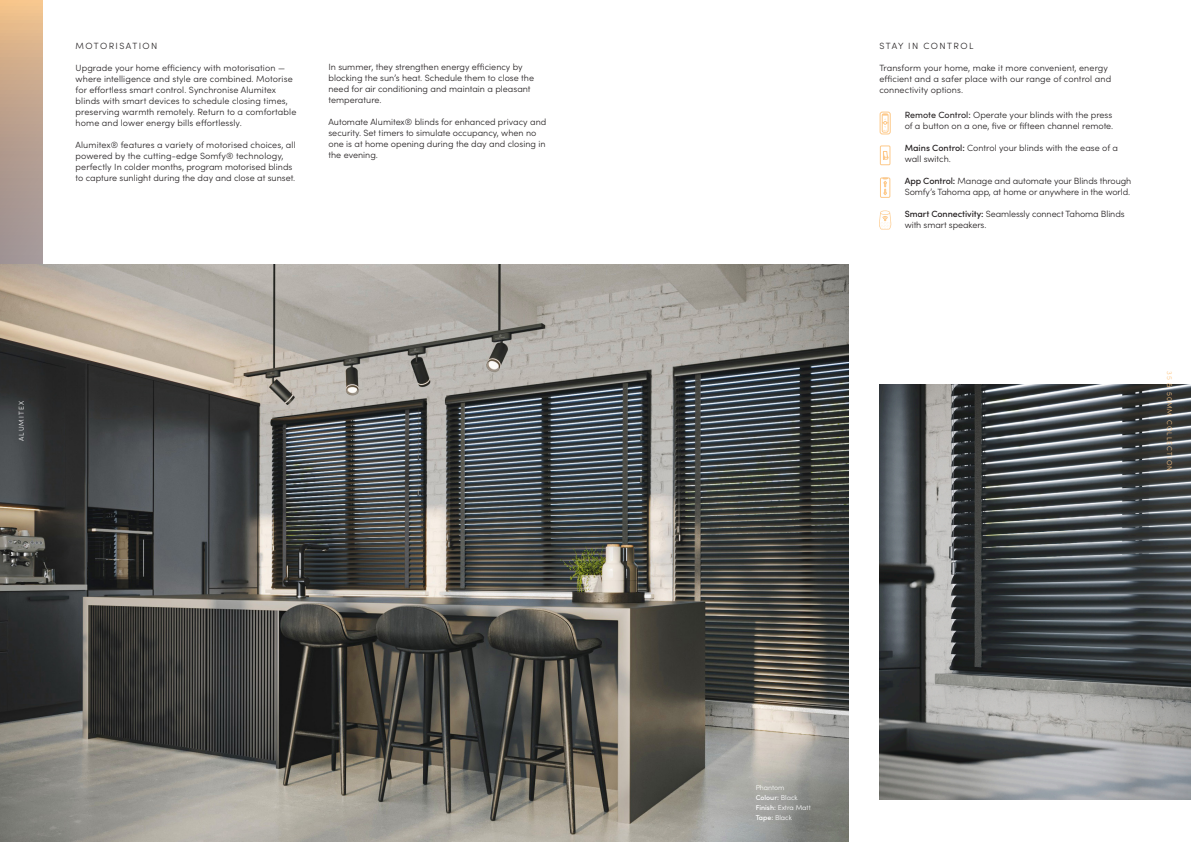
<style>
.page{position:relative;width:1191px;height:842px;background:#fff}
.page>*{position:absolute;margin:0;border:0;box-sizing:border-box;transform-origin:0 0}
.t1{font:300 9px/11px "Sofia Pro";color:#231f20}
.t2{font:300 9px "Sofia Pro";letter-spacing:.16em;color:#231f20}
.t3{font:300 7px/10px "Sofia Pro";color:#fff}
.t4{font:300 7px "Sofia Pro";letter-spacing:.15em;color:#fdc888}
.t5{font:500 7px "Sofia Pro";color:#fff}
.t6{font:300 7px "Sofia Pro";letter-spacing:.15em;color:#fff}
.s1{font-weight:400}
.s2{font-weight:500}
.s3{font-weight:300}
</style>
<div class="page">
<svg style="left:0;top:0;width:43px;height:265px;background:#bfa490"></svg>
<img style="left:879px;top:384px;width:312px;height:415px">
<img style="left:0;top:265px;width:848px;height:577px">
<div style="left:880px;top:178px;width:10px;height:20px;border:1px solid #fdc888"></div>
<svg style="left:882px;top:178px;width:6px;height:17px"></svg>
<div style="left:880px;top:146px;width:10px;height:19px;border:1px solid #fdc888"></div>
<svg style="left:883px;top:151px;width:5px;height:9px"></svg>
<div style="left:880px;top:112px;width:10px;height:22px;border:1px solid #fdc888;border-radius:2px"></div>
<div style="left:882px;top:114px;width:6px;height:18px;border:1px solid #fdc888"></div>
<svg style="left:882px;top:114px;width:6px;height:17px"></svg>
<svg style="left:879px;top:210px;width:12px;height:19px"></svg>
<p class="t2" style="left:76px;top:39px;width:83px">MOTORISATION</p>
<p class="t1" style="left:76px;top:62px;width:222px">Upgrade your home efficiency with motorisation — where intelligence and style are combined. Motorise for effortless smart control. Synchronise Alumitex blinds with smart devices to schedule closing times, preserving warmth remotely. Return to a comfortable home and lower energy bills effortlessly.</p>
<p class="t1" style="left:76px;top:139px;width:222px">Alumitex® features a variety of motorised choices, all powered by the cutting-edge Somfy® technology, perfectly In colder months, program motorised blinds to capture sunlight during the day and close at sunset.</p>
<p class="t1" style="left:328px;top:60px;width:207px">In summer, they strengthen energy efficiency by blocking the sun’s heat. Schedule them to close the need for air conditioning and maintain a pleasant temperature.</p>
<p class="t1" style="left:328px;top:115px;width:219px">Automate Alumitex® blinds for enhanced privacy and security. Set timers to simulate occupancy, when no one is at home opening during the day and closing in the evening.</p>
<p class="t6" style="left:16px;top:441px;width:41px;rotate:-90deg">ALUMITEX</p>
<p class="t2" style="left:879px;top:39px;width:96px">STAY IN CONTROL</p>
<p class="t1" style="left:879px;top:62px;width:233px">Transform your home, make it more convenient, energy efficient and a safer place with our range of control and connectivity options.</p>
<p class="t1" style="left:904px;top:109px;width:210px"><span class="s1">Remote Control:</span> Operate your blinds with the press of a button on a one, five or fifteen channel remote.</p>
<p class="t1" style="left:904px;top:142px;width:215px"><span class="s2">Mains Control:</span> Control your blinds with the ease of a wall switch.</p>
<p class="t1" style="left:904px;top:175px;width:228px"><span class="s2">App Control:</span> Manage and automate your Blinds through<br>Somfy’s Tahoma app, at home or anywhere in the world.</p>
<p class="t1" style="left:904px;top:208px;width:221px"><span class="s2">Smart Connectivity:</span> Seamlessly connect Tahoma Blinds with smart speakers.</p>
<p class="t4" style="left:1174px;top:371px;width:102px;rotate:90deg">35 &amp; 50MM COLLECTION</p>
<p class="t3" style="left:755px;top:782px;width:57px">Phantom<br><span class="s2">Colour:</span> Black<br><span class="s2">Finish:</span> Extra Matt</p>
<p class="t5" style="left:755px;top:813px;width:38px">Tape: <span class="s3">Black</span></p>
</div>
